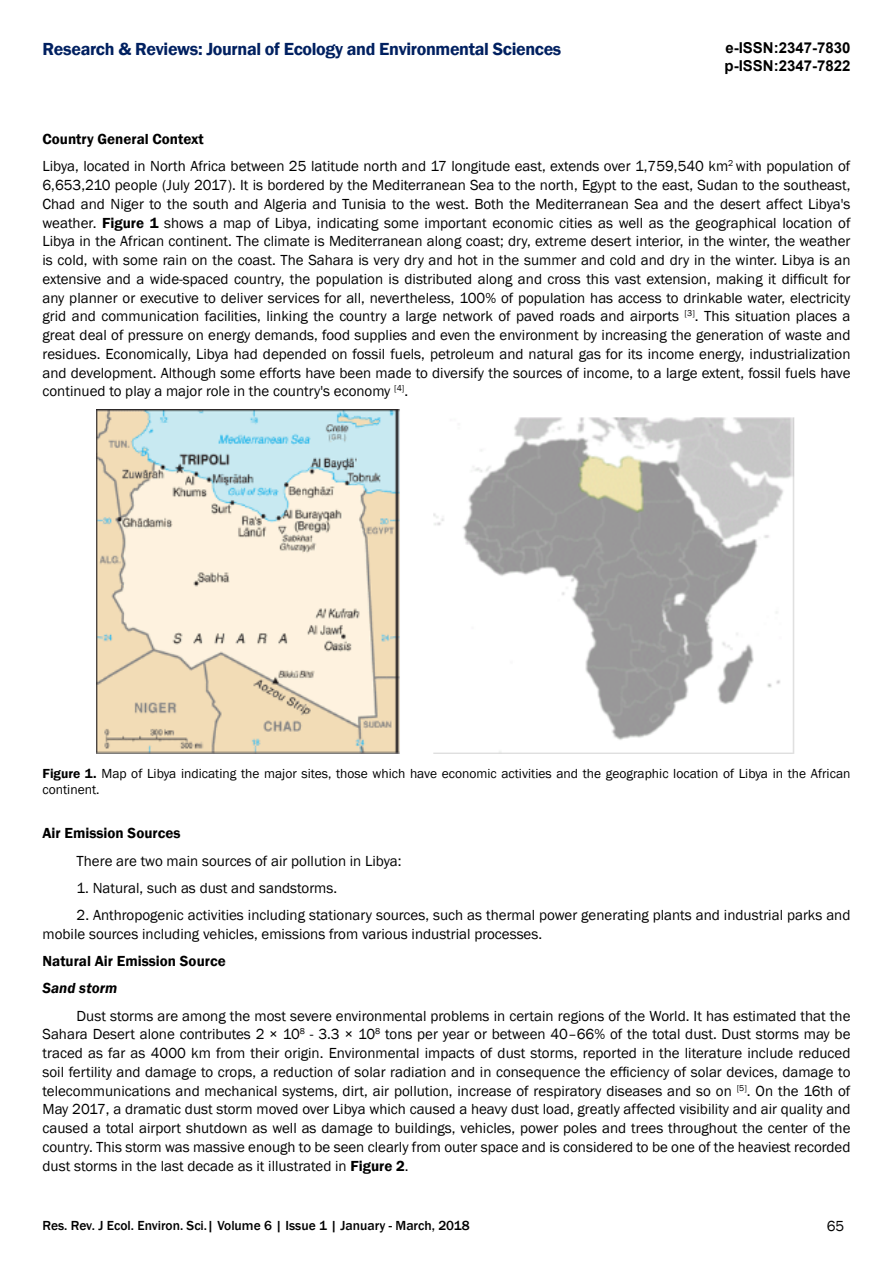
<style>
.page{position:relative;width:893px;height:1263px;background:#fff}
.page>*{position:absolute;margin:0;border:0;box-sizing:border-box;transform-origin:0 0}
.t1{font:600 18px "Franklin Gothic";letter-spacing:-.02em;color:#002060}
.t2{font:15px/18.8px "Franklin Gothic";color:#000}
.t3{font:600 15px "Franklin Gothic";color:#000}
.t4{font:700 15px/18px "Arial";color:#000}
.t5{font:italic 600 15px "Franklin Gothic";color:#000}
.t6{font:13.5px/16.2px "Franklin Gothic";color:#000}
.t7{font:500 13.5px "Franklin Gothic";color:#000}
.s1{font-size:17.7px}
.s2{font-weight:600}
</style>
<div class="page">
<img style="left:97px;top:410px;width:698px;height:343px">
<p class="t1" style="left:43px;top:38px;width:520px">Research &amp; Reviews: Journal of Ecology and Environmental Science<span class="s1">s</span></p>
<p class="t4" style="left:724px;top:40px;width:127px">e-ISSN:2347-7830 p-ISSN:2347-7822</p>
<p class="t2" style="left:43px;top:126px;width:809px;line-height:27.3px"><span class="s2">Country General Context<br></span>Libya, located in North Africa between 25 latitude north and 17 longitude east, extends over 1,759,540 km<sup>2</sup> with population of</p>
<p class="t2" style="left:43px;top:176px;width:809px;text-align:justify">6,653,210 people (July 2017). It is bordered by the Mediterranean Sea to the north, Egypt to the east, Sudan to the southeast, Chad and Niger to the south and Algeria and Tunisia to the west. Both the Mediterranean Sea and the desert affect Libya's weather. <span class="s2">Figure 1</span> shows a map of Libya, indicating some important economic cities as well as the geographical location of Libya in the African continent. The climate is Mediterranean along coast; dry, extreme desert interior, in the winter, the weather is cold, with some rain on the coast. The Sahara is very dry and hot in the summer and cold and dry in the winter. Libya is an extensive and a wide-spaced country, the population is distributed along and cross this vast extension, making it difficult for any planner or executive to deliver services for all, nevertheless, 100% of population has access to drinkable water, electricity grid and communication facilities, linking the country a large network of paved roads and airports <sup>[3]</sup>. This situation places a great deal of pressure on energy demands, food supplies and even the environment by increasing the generation of waste and residues. Economically, Libya had depended on fossil fuels, petroleum and natural gas for its income energy, industrialization and development. Although some efforts have been made to diversify the sources of income, to a large extent, fossil fuels have continued to play a major role in the country's economy <sup>[4]</sup>.</p>
<p class="t6" style="left:43px;top:765px;width:809px"><span class="s2">Figure 1.</span> Map of Libya indicating the major sites, those which have economic activities and the geographic location of Libya in the African continent.</p>
<p class="t3" style="left:43px;top:824px;width:139px">Air Emission Sources</p>
<p class="t2" style="left:77px;top:851px;width:327px">There are two main sources of air pollution in Libya:</p>
<p class="t2" style="left:77px;top:879px;width:262px">1. Natural, such as dust and sandstorms.</p>
<p class="t2" style="left:43px;top:906px;width:809px;text-indent:34px">2. Anthropogenic activities including stationary sources, such as thermal power generating plants and industrial parks and mobile sources including vehicles, emissions from various industrial processes.</p>
<p class="t3" style="left:43px;top:952px;width:185px">Natural Air Emission Source</p>
<p class="t5" style="left:43px;top:978px;width:76px">Sand storm</p>
<p class="t2" style="left:43px;top:1006px;width:809px;text-align:justify;text-indent:34px">Dust storms are among the most severe environmental problems in certain regions of the World. It has estimated that the Sahara Desert alone contributes 2 × 10<sup>8</sup> - 3.3 × 10<sup>8</sup> tons per year or between 40–66% of the total dust. Dust storms may be traced as far as 4000 km from their origin. Environmental impacts of dust storms, reported in the literature include reduced soil fertility and damage to crops, a reduction of solar radiation and in consequence the efficiency of solar devices, damage to telecommunications and mechanical systems, dirt, air pollution, increase of respiratory diseases and so on <sup>[5]</sup>. On the 16th of May 2017, a dramatic dust storm moved over Libya which caused a heavy dust load, greatly affected visibility and air quality and caused a total airport shutdown as well as damage to buildings, vehicles, power poles and trees throughout the center of the country. This storm was massive enough to be seen clearly from outer space and is considered to be one of the heaviest recorded dust storms in the last decade as it illustrated in <span class="s2">Figure 2</span>.</p>
<p class="t7" style="left:43px;top:1217px;width:429px">Res. Rev. J Ecol. Environ. Sci.| Volume 6 | Issue 1 | January - March, 2018</p>
<p class="t2" style="left:827px;top:1217px;width:19px">65</p>
</div>
